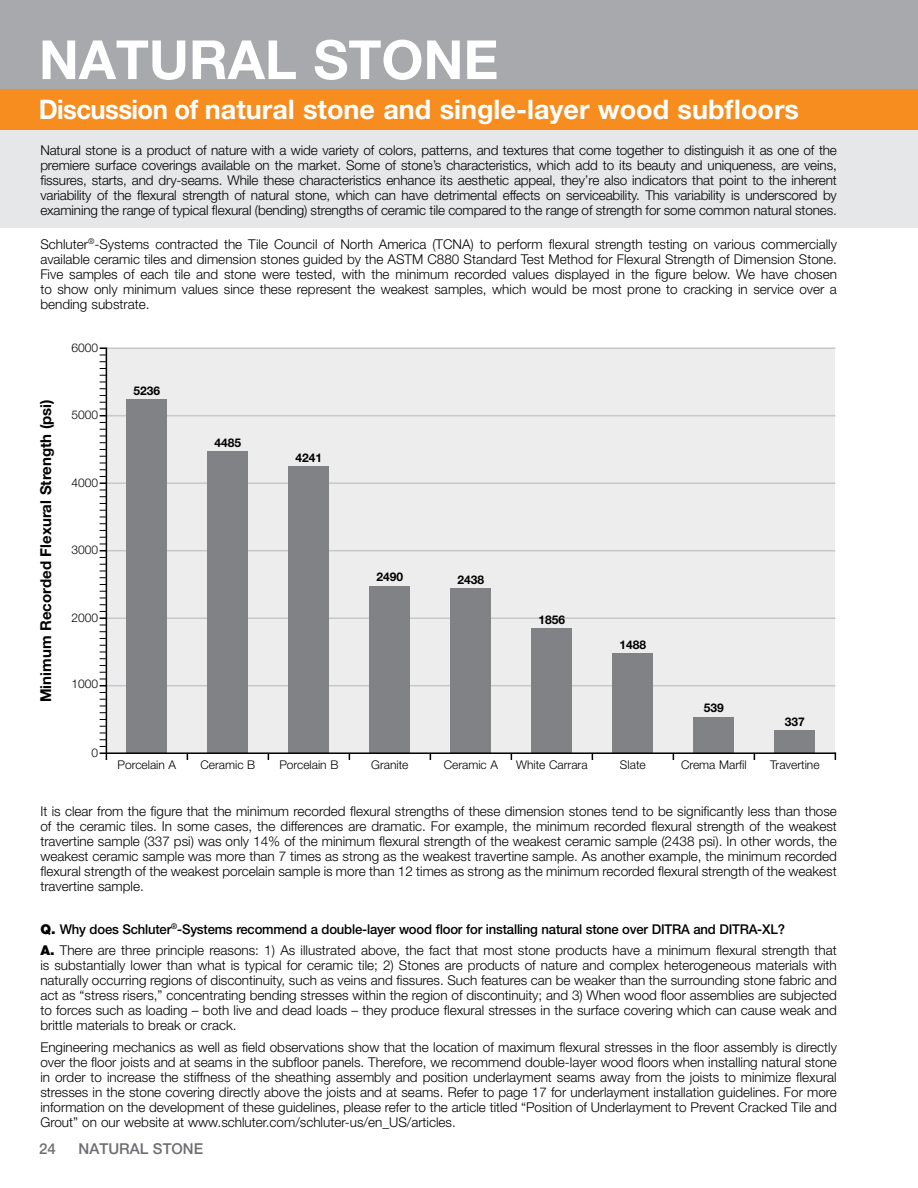
<style>
.page{position:relative;width:918px;height:1188px;background:#fff}
.page>*{position:absolute;margin:0;border:0;box-sizing:border-box;transform-origin:0 0}
.t1{font:700 54px "Helvetica Neue LT Pro";color:#fff}
.t2{font:700 27px "Helvetica Neue LT Pro";color:#fff;scale:.95 1}
.t3{font:700 15px "Helvetica Neue LT Pro";color:#000}
.t4{font:500 15px "Helvetica Neue LT Pro";color:#6d6e71}
.t5{font:300 13.5px/15px "Helvetica Neue LT Pro";color:#000;text-align:justify}
.t6{font:300 12px "Helvetica Neue LT Pro";color:#000}
.t7{font:700 12px "Helvetica Neue LT Pro";color:#000}
.s1{font-weight:900}
.s2{font-weight:500}
</style>
<div class="page">
<div style="left:0;top:121px;width:918px;height:107px;background:#e6e7e8"></div>
<div style="left:106px;top:348px;width:729px;height:405px;background:#ededee"></div>
<hr style="left:106px;top:415px;width:729px;height:1px;background:#c7c8ca">
<hr style="left:106px;top:347px;width:729px;height:2px;background:#c7c8ca">
<hr style="left:106px;top:482px;width:729px;height:2px;background:#c7c8ca">
<hr style="left:106px;top:550px;width:729px;height:1px;background:#c7c8ca">
<hr style="left:106px;top:617px;width:729px;height:2px;background:#c7c8ca">
<hr style="left:106px;top:685px;width:729px;height:1px;background:#c7c8ca">
<div style="left:127px;top:400px;width:40px;height:353px;background:#808285"></div>
<div style="left:208px;top:451px;width:40px;height:302px;background:#808285"></div>
<div style="left:289px;top:466px;width:40px;height:287px;background:#808285"></div>
<div style="left:370px;top:586px;width:40px;height:167px;background:#808285"></div>
<div style="left:451px;top:589px;width:40px;height:164px;background:#808285"></div>
<div style="left:532px;top:628px;width:40px;height:125px;background:#808285"></div>
<div style="left:613px;top:654px;width:40px;height:99px;background:#808285"></div>
<div style="left:694px;top:717px;width:40px;height:36px;background:#808285"></div>
<div style="left:775px;top:730px;width:40px;height:23px;background:#808285"></div>
<hr style="left:100px;top:752px;width:735px;height:2px;background:#000">
<hr style="left:106px;top:348px;width:1px;height:412px;background:#000">
<svg style="left:100px;top:347px;width:7px;height:2px"></svg>
<svg style="left:100px;top:706px;width:6px;height:7px"></svg>
<svg style="left:100px;top:733px;width:6px;height:7px"></svg>
<svg style="left:100px;top:679px;width:6px;height:7px"></svg>
<svg style="left:100px;top:652px;width:6px;height:7px"></svg>
<svg style="left:100px;top:625px;width:6px;height:7px"></svg>
<svg style="left:100px;top:611px;width:6px;height:8px"></svg>
<svg style="left:100px;top:598px;width:6px;height:7px"></svg>
<svg style="left:100px;top:571px;width:6px;height:7px"></svg>
<svg style="left:100px;top:544px;width:6px;height:7px"></svg>
<svg style="left:100px;top:517px;width:6px;height:7px"></svg>
<svg style="left:100px;top:490px;width:6px;height:7px"></svg>
<svg style="left:100px;top:476px;width:6px;height:8px"></svg>
<svg style="left:100px;top:463px;width:6px;height:7px"></svg>
<svg style="left:100px;top:436px;width:6px;height:7px"></svg>
<svg style="left:100px;top:409px;width:6px;height:7px"></svg>
<svg style="left:100px;top:382px;width:6px;height:7px"></svg>
<svg style="left:100px;top:355px;width:6px;height:7px"></svg>
<div style="left:0;top:0;width:918px;height:93px;background:#a7a9ac"></div>
<div style="left:0;top:90px;width:918px;height:40px;background:#f78d1e"></div>
<h1 class="t1" style="left:39px;top:26px;width:461px">NATURAL STONE</h1>
<h2 class="t2" style="left:39px;top:92px;width:802px">Discussion of natural stone and single-layer wood subfloors</h2>
<p class="t5" style="left:40px;top:143px;width:798px">Natural stone is a product of nature with a wide variety of colors, patterns, and textures that come together to distinguish it as one of the premiere surface coverings available on the market. Some of stone’s characteristics, which add to its beauty and uniqueness, are veins, fissures, starts, and dry-seams. While these characteristics enhance its aesthetic appeal, they’re also indicators that point to the inherent variability of the flexural strength of natural stone, which can have detrimental effects on serviceability. This variability is underscored by examining the range of typical flexural (bending) strengths of ceramic tile compared to the range of strength for some common natural stones.</p>
<p class="t5" style="left:40px;top:236px;width:798px">Schluter<sup>®</sup>-Systems contracted the Tile Council of North America (TCNA) to perform flexural strength testing on various commercially available ceramic tiles and dimension stones guided by the ASTM C880 Standard Test Method for Flexural Strength of Dimension Stone.<br>Five samples of each tile and stone were tested, with the minimum recorded values displayed in the figure below. We have chosen to show only minimum values since these represent the weakest samples, which would be most prone to cracking in service over a bending substrate.</p>
<p class="t6" style="left:71px;top:340px;width:28px">6000</p>
<p class="t3" style="left:36px;top:702px;width:305px;rotate:-90deg">Minimum Recorded Flexural Strength (psi)</p>
<p class="t6" style="left:71px;top:407px;width:28px">5000</p>
<p class="t6" style="left:71px;top:475px;width:28px">4000</p>
<p class="t6" style="left:71px;top:542px;width:28px">3000</p>
<p class="t6" style="left:71px;top:610px;width:28px">2000</p>
<p class="t6" style="left:71px;top:676px;width:28px">1000</p>
<p class="t6" style="left:91px;top:745px;width:8px">0</p>
<p class="t7" style="left:134px;top:383px;width:28px">5236</p>
<p class="t6" style="left:118px;top:757px;width:60px">Porcelain A</p>
<p class="t7" style="left:215px;top:435px;width:28px">4485</p>
<p class="t6" style="left:200px;top:757px;width:56px">Ceramic B</p>
<p class="t7" style="left:296px;top:450px;width:28px">4241</p>
<p class="t6" style="left:279px;top:757px;width:61px">Porcelain B</p>
<p class="t7" style="left:377px;top:570px;width:28px">2490</p>
<p class="t6" style="left:371px;top:757px;width:39px">Granite</p>
<p class="t7" style="left:458px;top:572px;width:28px">2438</p>
<p class="t7" style="left:539px;top:612px;width:28px">1856</p>
<p class="t7" style="left:620px;top:637px;width:28px">1488</p>
<p class="t6" style="left:444px;top:757px;width:56px">Ceramic A</p>
<p class="t6" style="left:516px;top:757px;width:73px">White Carrara</p>
<p class="t6" style="left:620px;top:757px;width:27px">Slate</p>
<p class="t7" style="left:704px;top:700px;width:22px">539</p>
<p class="t6" style="left:681px;top:757px;width:67px">Crema Marfil</p>
<p class="t7" style="left:785px;top:714px;width:22px">337</p>
<p class="t6" style="left:770px;top:757px;width:51px">Travertine</p>
<p class="t5" style="left:40px;top:803px;width:798px">It is clear from the figure that the minimum recorded flexural strengths of these dimension stones tend to be significantly less than those of the ceramic tiles. In some cases, the differences are dramatic. For example, the minimum recorded flexural strength of the weakest travertine sample (337 psi) was only 14% of the minimum flexural strength of the weakest ceramic sample (2438 psi). In other words, the weakest ceramic sample was more than 7 times as strong as the weakest travertine sample. As another example, the minimum recorded flexural strength of the weakest porcelain sample is more than 12 times as strong as the minimum recorded flexural strength of the weakest travertine sample.</p>
<p class="t5" style="left:40px;top:918px;width:798px;line-height:21.5px"><span class="s1">Q.</span> <span class="s2">Why does Schluter</span><sup>®</sup><span class="s2">-Systems recommend a double-layer wood floor for installing natural stone over DITRA and DITRA-XL?<br></span><span class="s1">A.</span> There are three principle reasons: 1) As illustrated above, the fact that most stone products have a minimum flexural strength that</p>
<p class="t5" style="left:40px;top:958px;width:798px">is substantially lower than what is typical for ceramic tile; 2) Stones are products of nature and complex heterogeneous materials with naturally occurring regions of discontinuity, such as veins and fissures. Such features can be weaker than the surrounding stone fabric and act as “stress risers,” concentrating bending stresses within the region of discontinuity; and 3) When wood floor assemblies are subjected to forces such as loading – both live and dead loads – they produce flexural stresses in the surface covering which can cause weak and brittle materials to break or crack.</p>
<p class="t5" style="left:40px;top:1039px;width:798px">Engineering mechanics as well as field observations show that the location of maximum flexural stresses in the floor assembly is directly over the floor joists and at seams in the subfloor panels. Therefore, we recommend double-layer wood floors when installing natural stone in order to increase the stiffness of the sheathing assembly and position underlayment seams away from the joists to minimize flexural stresses in the stone covering directly above the joists and at seams. Refer to page 17 for underlayment installation guidelines. For more information on the development of these guidelines, please refer to the article titled “Position of Underlayment to Prevent Cracked Tile and Grout” on our website at www.schluter.com/schluter-us/en_US/articles.</p>
<p class="t4" style="left:39px;top:1139px;width:18px">24</p>
<p class="t4" style="left:79px;top:1139px;width:126px">NATURAL STONE</p>
</div>
